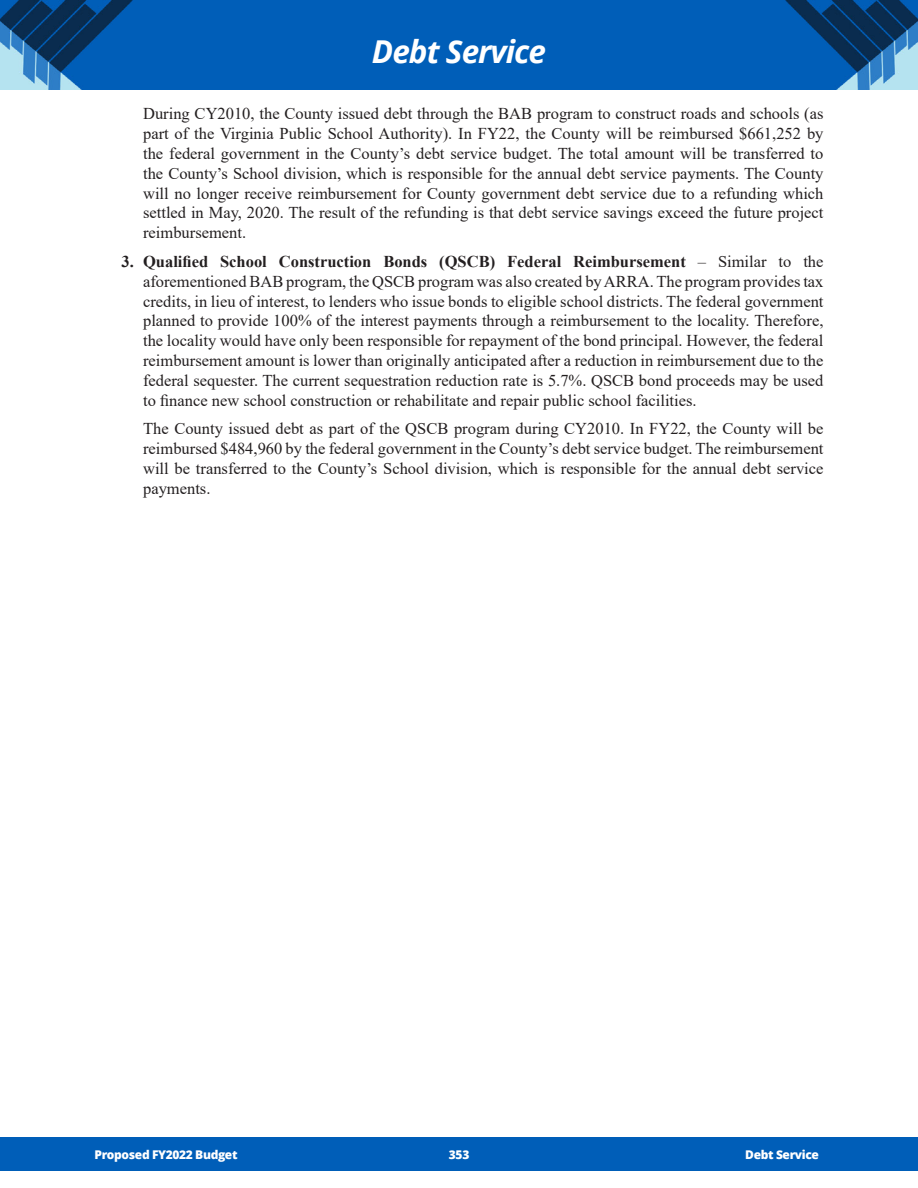
<style>
.page{position:relative;width:918px;height:1188px;background:#fff}
.page>*{position:absolute;margin:0;border:0;box-sizing:border-box;transform-origin:0 0}
.t1{font:italic 700 31.5px "Open Sans";letter-spacing:-.03em;color:#fff}
.Tab_2{font:16.5px/19.8px "Times New Roman";color:#231f20;text-align:justify}
.t2{font:800 12px "Open Sans";letter-spacing:-.03em;color:#fff}
.s1{font-weight:700}
</style>
<div class="page">
<img style="left:0;top:1px;width:918px;height:88px">
<div style="left:0;top:1137px;width:918px;height:33px;background:#005eb8"></div>
<p class="t1" style="left:372px;top:29px;width:176px">Debt Service</p>
<p class="Tab_2" style="left:143px;top:103px;width:682px">During CY2010, the County issued debt through the BAB program to construct roads and schools (as part of the Virginia Public School Authority). In FY22, the County will be reimbursed $661,252 by the federal government in the County’s debt service budget. The total amount will be transferred to the County’s School division, which is responsible for the annual debt service payments. The County will no longer receive reimbursement for County government debt service due to a refunding which settled in May, 2020. The result of the refunding is that debt service savings exceed the future project reimbursement.</p>
<p class="Tab_2" style="left:143px;top:251px;width:682px;text-indent:-22px"><span class="s1">3. Qualified School Construction Bonds (QSCB) Federal Reimbursement</span> – Similar to the aforementioned BAB program, the QSCB program was also created by ARRA. The program provides tax credits, in lieu of interest, to lenders who issue bonds to eligible school districts. The federal government planned to provide 100% of the interest payments through a reimbursement to the locality. Therefore, the locality would have only been responsible for repayment of the bond principal. However, the federal reimbursement amount is lower than originally anticipated after a reduction in reimbursement due to the federal sequester. The current sequestration reduction rate is 5.7%. QSCB bond proceeds may be used to finance new school construction or rehabilitate and repair public school facilities.</p>
<p class="Tab_2" style="left:143px;top:418px;width:682px">The County issued debt as part of the QSCB program during CY2010. In FY22, the County will be reimbursed $484,960 by the federal government in the County’s debt service budget. The reimbursement will be transferred to the County’s School division, which is responsible for the annual debt service payments.</p>
<p class="t2" style="left:94px;top:1146px;width:145px">Proposed FY2022 Budget</p>
<p class="t2" style="left:449px;top:1146px;width:22px">353</p>
<p class="t2" style="left:745px;top:1146px;width:75px">Debt Service</p>
</div>
